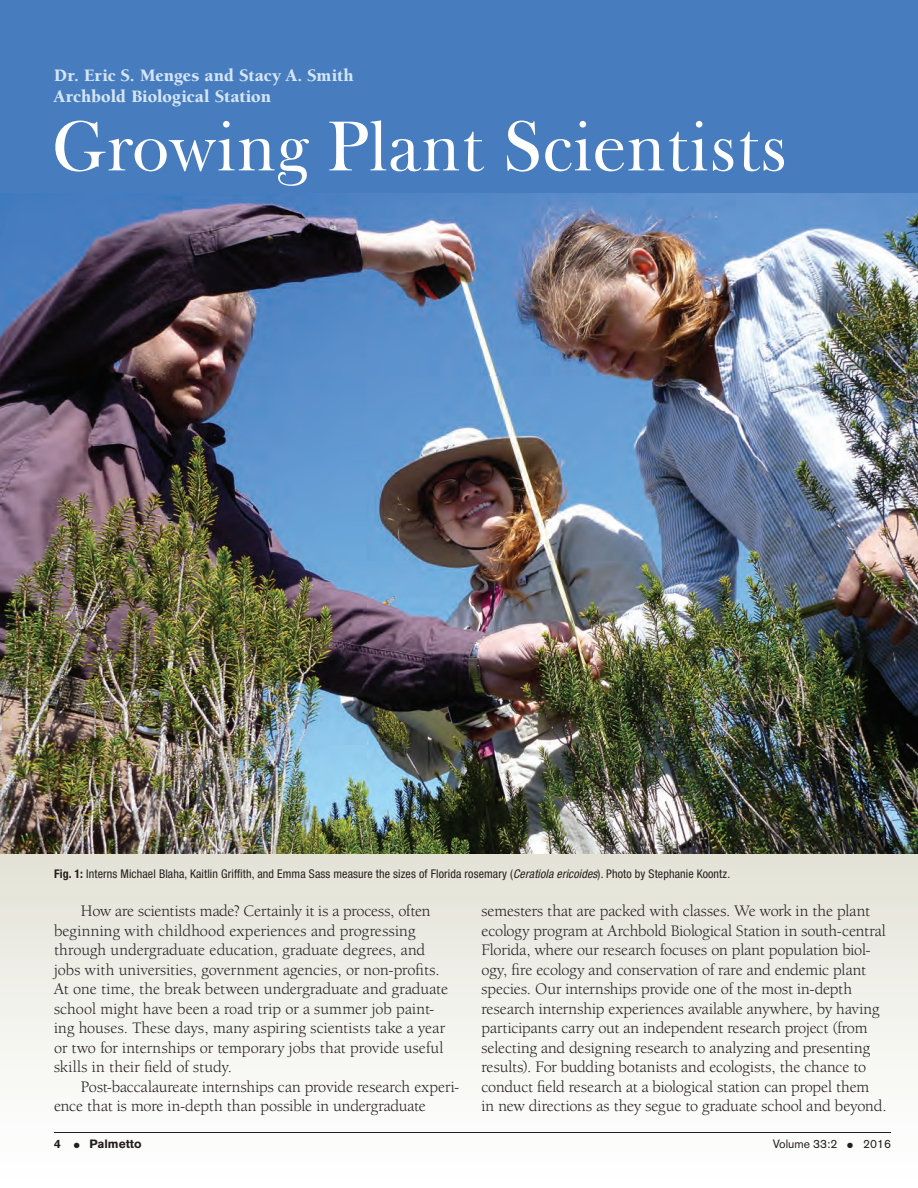
<style>
.page{position:relative;width:918px;height:1188px;background:#fff}
.page>*{position:absolute;margin:0;border:0;box-sizing:border-box;transform-origin:0 0}
.t1{font:72px "Frys Baskerville BT";color:#fff}
.t2{font:900 18px "Berkeley Oldstyle IT Cby BT";letter-spacing:.005em;color:#d4e5f5}
.t3{font:16.5px/19.5px "Berkeley Oldstyle IT Cby BT";color:#231f20}
.t4{font:condensed 12px "Helvetica Neue LT Std";letter-spacing:.01em;color:#231f20}
.t5{font:12px "Akzidenz Grotesk BE";color:#231f20}
.t6{font:700 12px "Akzidenz Grotesk BE";color:#231f20}
.s1{font-weight:700}
.s2{font-style:italic}
</style>
<div class="page">
<svg style="left:0;top:853px;width:918px;height:219px"></svg>
<div style="left:0;top:0;width:918px;height:194px;background:#477cbf"></div>
<hr style="left:54px;top:1132px;width:837px;height:1px;background:#231f20">
<img style="left:0;top:194px;width:918px;height:659px">
<p class="t2" style="left:54px;top:64px;width:301px">Dr. Eric S. Menges and Stacy A. Smith</p>
<p class="t2" style="left:54px;top:85px;width:218px">Archbold Biological Station</p>
<p class="t1" style="left:52px;top:101px;width:737px">Growing Plant Scientists</p>
<p class="t4" style="left:54px;top:867px;width:678px"><span class="s1">Fig. 1:</span> Interns Michael Blaha, Kaitlin Griffith, and Emma Sass measure the sizes of Florida rosemary (<span class="s2">Ceratiola ericoides</span>). Photo by Stephanie Koontz.</p>
<p class="t3" style="left:54px;top:901px;width:395px;text-indent:27px">How are scientists made? Certainly it is a process, often beginning with childhood experiences and progressing through undergraduate education, graduate degrees, and jobs with universities, government agencies, or non-profits.<br>At one time, the break between undergraduate and graduate school might have been a road trip or a summer job paint&shy;ing houses. These days, many aspiring scientists take a year or two for internships or temporary jobs that provide useful skills in their field of study.</p>
<p class="t3" style="left:54px;top:1076px;width:407px;text-indent:27px">Post-baccalaureate internships can provide research experi&shy;ence that is more in-depth than possible in undergraduate</p>
<p class="t3" style="left:482px;top:901px;width:407px">semesters that are packed with classes. We work in the plant ecology program at Archbold Biological Station in south-central Florida, where our research focuses on plant population biol&shy;ogy, fire ecology and conservation of rare and endemic plant species. Our internships provide one of the most in-depth research internship experiences available anywhere, by having participants carry out an independent research project (from selecting and designing research to analyzing and presenting results). For budding botanists and ecologists, the chance to conduct field research at a biological station can propel them<br>in new directions as they segue to graduate school and beyond.</p>
<p class="t6" style="left:54px;top:1137px;width:89px">4 ● Palmetto</p>
<p class="t5" style="left:773px;top:1136px;width:120px">Volume 33:2 ● 2016</p>
</div>
